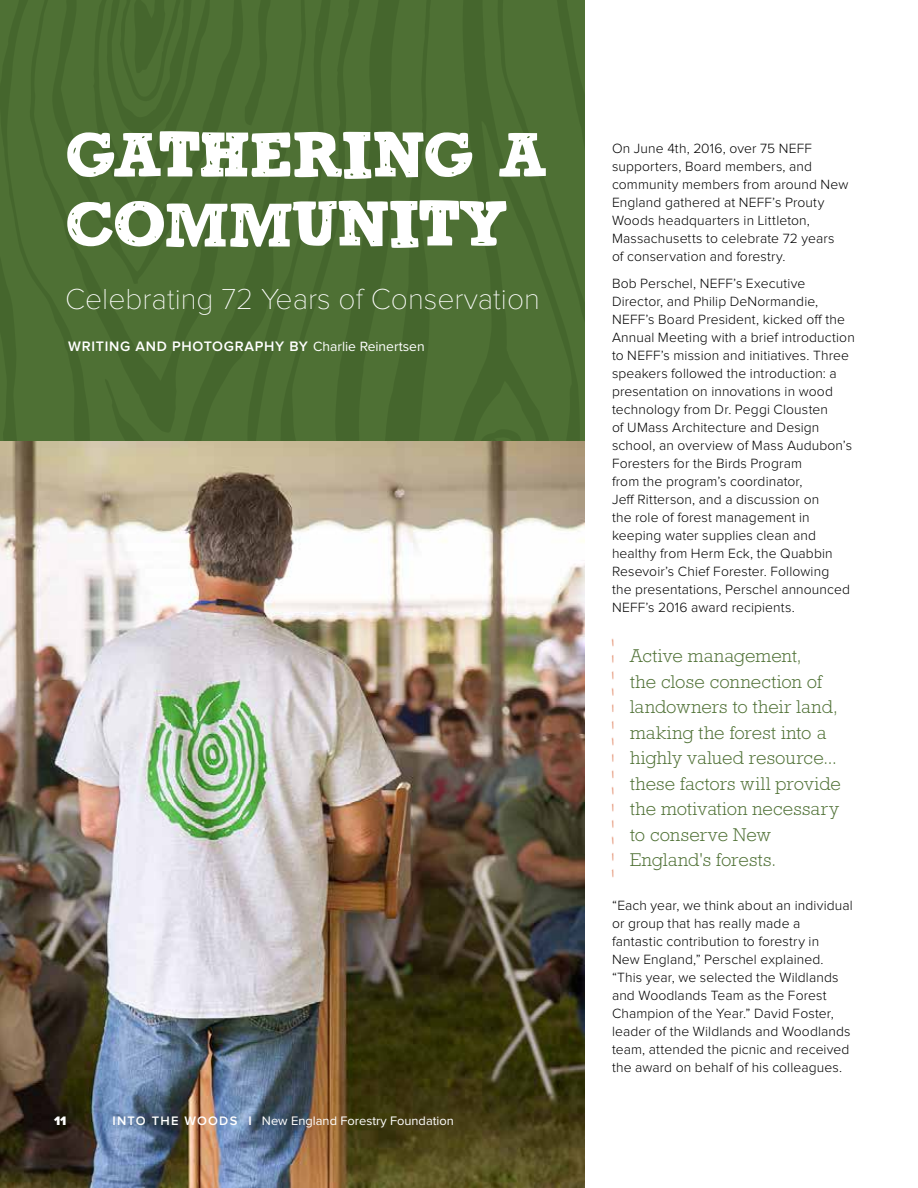
<style>
.page{position:relative;width:918px;height:1188px;background:#fff}
.page>*{position:absolute;margin:0;border:0;box-sizing:border-box;transform-origin:0 0}
.t1{font:79.5px/69px "NEFF Font 4";letter-spacing:.005em;color:#fff}
.t2{font:100 30px "Proxima Nova";color:#fff}
.t3{font:300 18.75px/25.5px "Rockwell";letter-spacing:.01em;color:#4e7034}
.t4{font:600 14.25px "Proxima Nova";letter-spacing:.05em;color:#fff}
.t5{font:300 13.8px/18px "Proxima Nova";letter-spacing:.01em;color:#000}
.t6{font:12.75px "Proxima Nova";color:#fff}
.t7{font:900 12.75px "Proxima Nova";color:#fff}
.s1{font-weight:400;font-size:13.8px}
.s2{font-weight:600}
</style>
<div class="page">
<svg style="left:0;top:0;width:585px;height:441px;background:#4b6d31"></svg>
<img style="left:0;top:441px;width:585px;height:747px">
<img style="left:611px;top:638px;width:3px;height:240px">
<h1 class="t1" style="left:66px;top:126px;width:482px">GATHERING A<br>COMMUNITY</h1>
<h2 class="t2" style="left:65px;top:282px;width:476px">Celebrating 72 Years of Conservation</h2>
<p class="t4" style="left:68px;top:338px;width:358px">WRITING AND PHOTOGRAPHY BY <span class="s1">Charlie Reinertsen</span></p>
<p class="t7" style="left:54px;top:1113px;width:14px">11</p>
<p class="t6" style="left:112px;top:1113px;width:343px"><span class="s2">INTO THE WOODS I</span> New England Forestry Foundation</p>
<p class="t5" style="left:612px;top:140px;width:238px">On June 4th, 2016, over 75 NEFF supporters, Board members, and community members from around New England gathered at NEFF’s Prouty Woods headquarters in Littleton, Massachusetts to celebrate 72 years of conservation and forestry.</p>
<p class="t5" style="left:612px;top:275px;width:244px">Bob Perschel, NEFF’s Executive Director, and Philip DeNormandie, NEFF’s Board President, kicked off the Annual Meeting with a brief introduction to NEFF’s mission and initiatives. Three speakers followed the introduction: a presentation on innovations in wood technology from Dr. Peggi Clousten<br>of UMass Architecture and Design school, an overview of Mass Audubon’s Foresters for the Birds Program<br>from the program’s coordinator,<br>Jeff Ritterson, and a discussion on<br>the role of forest management in keeping water supplies clean and healthy from Herm Eck, the Quabbin Resevoir’s Chief Forester. Following<br>the presentations, Perschel announced NEFF’s 2016 award recipients.</p>
<h3 class="t3" style="left:630px;top:643px;width:212px">Active management,<br>the close connection of landowners to their land, making the forest into a highly valued resource... these factors will provide the motivation necessary to conserve New<br>England's forests.</h3>
<p class="t5" style="left:612px;top:897px;width:242px">“Each year, we think about an individual or group that has really made a fantastic contribution to forestry in<br>New England,” Perschel explained. “This year, we selected the Wildlands and Woodlands Team as the Forest Champion of the Year.” David Foster, leader of the Wildlands and Woodlands team, attended the picnic and received the award on behalf of his colleagues.</p>
</div>
